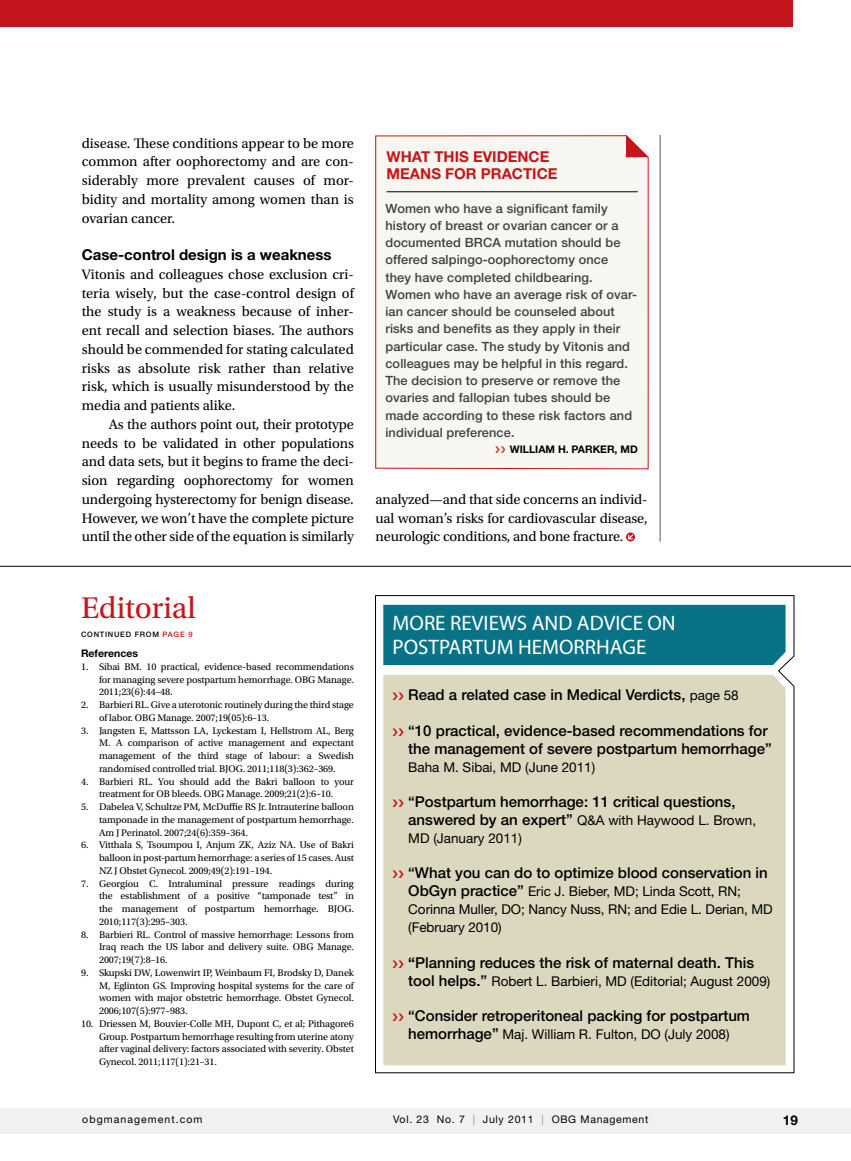
<style>
.page{position:relative;width:851px;height:1161px;background:#fff}
.page>*{position:absolute;margin:0;border:0;box-sizing:border-box;transform-origin:0 0}
.t1{font:31.5px "Utopia Std";letter-spacing:-.005em;color:#c4161c}
.t2{font:21px/24px "Myriad Pro";color:#fff}
.t3{font:500 15px/18px "Helvetica Neue LT Std";color:#000}
.t4{font:700 15px/17.2px "Helvetica Neue LT Std";letter-spacing:.12em;color:#c4161c}
.t5{font:700 15px "Helvetica Neue LT Std";color:#000}
.t6{font:14.4px/18.8px "Utopia Std";letter-spacing:-.005em;color:#000;text-align:justify}
.t7{font:13.5px/18px "Helvetica Neue LT Std";color:#000}
.t8{font:700 13.5px "Helvetica Neue LT Std";color:#000}
.t9{font:500 12.75px/17.2px "Helvetica Neue LT Std";letter-spacing:.01em;color:#414042}
.t10{font:10.5px "Helvetica Neue LT Std";letter-spacing:.065em;color:#000}
.t11{font:700 10.5px "Helvetica Neue LT Std";color:#000}
.t12{font:10.5px "Helvetica Neue LT Std";letter-spacing:.1em;color:#000}
.t13{font:10.2px/12.8px "Utopia Std";letter-spacing:-.01em;color:#000;text-align:justify}
.t14{font:500 7.5px "Helvetica Neue LT Std";color:#000}
.t15{font:500 7.5px "Helvetica Neue LT Std";color:#c4161c}
.s1{font-weight:400;font-size:13.5px}
.s2{font-weight:500;font-size:15px}
.s3{font-weight:700}
.s4{color:#939598}
</style>
<div class="page">
<div style="left:0;top:0;width:792px;height:27px;background:#c4161c"></div>
<hr style="left:659px;top:135px;width:1px;height:407px;background:#58595b">
<div style="left:0;top:1108px;width:850px;height:26px;background:#f1f1f2"></div>
<svg style="left:626px;top:532px;width:9px;height:10px"></svg>
<hr style="left:0;top:566px;width:850px;height:1px;background:#000">
<div style="left:375px;top:135px;width:273px;height:334px;background:#f7f6f0"></div>
<hr style="left:386px;top:192px;width:251px;height:1px;background:#000">
<svg style="left:625px;top:135px;width:23px;height:22px"></svg>
<svg style="left:375px;top:595px;width:419px;height:478px;background:#c3cdbc"></svg>
<svg style="left:495px;top:446px;width:10px;height:7px"></svg>
<svg style="left:393px;top:693px;width:10px;height:7px"></svg>
<svg style="left:393px;top:728px;width:10px;height:8px"></svg>
<svg style="left:393px;top:799px;width:10px;height:8px"></svg>
<svg style="left:393px;top:870px;width:10px;height:8px"></svg>
<svg style="left:393px;top:960px;width:10px;height:8px"></svg>
<svg style="left:393px;top:1014px;width:10px;height:7px"></svg>
<h3 class="t6" style="left:82px;top:134px;width:273px">disease. These conditions appear to be more common after oophorectomy and are con&shy;siderably more prevalent causes of mor&shy;bidity and mortality among women than is ovarian cancer.</h3>
<h3 class="t5" style="left:82px;top:246px;width:251px">Case-control design is a weakness</h3>
<p class="t6" style="left:82px;top:265px;width:273px">Vitonis and colleagues chose exclusion cri&shy;teria wisely, but the case-control design of the study is a weakness because of inher&shy;ent recall and selection biases. The authors should be commended for stating calculated risks as absolute risk rather than relative risk, which is usually misunderstood by the media and patients alike.</p>
<p class="t6" style="left:82px;top:415px;width:273px;text-indent:27px">As the authors point out, their prototype needs to be validated in other populations and data sets, but it begins to frame the deci&shy;sion regarding oophorectomy for women undergoing hysterectomy for benign disease.<br>However, we won’t have the complete picture until the other side of the equation is similarly</p>
<h1 class="t1" style="left:81px;top:591px;width:116px">Editorial</h1>
<p class="t14" style="left:81px;top:630px;width:66px">continued from</p>
<p class="t15" style="left:163px;top:630px;width:7px">pag</p>
<p class="t15" style="left:180px;top:630px;width:14px">e 9</p>
<p class="t11" style="left:81px;top:647px;width:58px">References</p>
<p class="t13" style="left:99px;top:660px;width:256px;text-indent:-18px">1. Sibai BM. 10 practical, evidence-based recommendations for managing severe postpartum hemorrhage. OBG Manage.<br>2011;23(6):44–48.</p>
<p class="t13" style="left:99px;top:699px;width:256px;text-indent:-18px">2. Barbieri RL. Give a uterotonic routinely during the third stage of labor. OBG Manage. 2007;19(05):6–13.</p>
<p class="t13" style="left:99px;top:724px;width:256px;text-indent:-18px">3. Jangsten E, Mattsson LA, Lyckestam I, Hellstrom AL, Berg M. A comparison of active management and expectant management of the third stage of labour: a Swedish randomised controlled trial. BJOG. 2011;118(3):362–369.</p>
<p class="t13" style="left:81px;top:775px;width:274px;text-align:center">4. Barbieri RL. You should add the Bakri balloon to your treatment for OB bleeds. OBG Manage. 2009;21(2):6–10.</p>
<p class="t13" style="left:99px;top:801px;width:256px;text-indent:-18px">5. Dabelea V, Schultze PM, McDuffie RS Jr. Intrauterine balloon tamponade in the management of postpartum hemorrhage.<br>Am J Perinatol. 2007;24(6):359–364.</p>
<p class="t13" style="left:99px;top:839px;width:256px;text-indent:-18px">6. Vitthala S, Tsoumpou I, Anjum ZK, Aziz NA. Use of Bakri balloon in post-partum hemorrhage: a series of 15 cases. Aust NZ J Obstet Gynecol. 2009;49(2):191–194.</p>
<p class="t13" style="left:99px;top:877px;width:256px;text-indent:-18px">7. Georgiou C. Intraluminal pressure readings during the establishment of a positive “tamponade test” in the management of postpartum hemorrhage. BJOG.<br>2010;117(3):295–303.</p>
<p class="t13" style="left:99px;top:928px;width:256px;text-indent:-18px">8. Barbieri RL. Control of massive hemorrhage: Lessons from Iraq reach the US labor and delivery suite. OBG Manage.<br>2007;19(7):8–16.</p>
<p class="t13" style="left:99px;top:966px;width:256px;text-indent:-18px">9. Skupski DW, Lowenwirt IP, Weinbaum FI, Brodsky D, Danek M, Eglinton GS. Improving hospital systems for the care of women with major obstetric hemorrhage. Obstet Gynecol.<br>2006;107(5):977–983.</p>
<p class="t13" style="left:99px;top:1017px;width:256px;text-indent:-18px">10. Driessen M, Bouvier-Colle MH, Dupont C, et al; Pithagore6<br>Group. Postpartum hemorrhage resulting from uterine atony after vaginal delivery: factors associated with severity. Obstet Gynecol. 2011;117(1):21–31.</p>
<h3 class="t4" style="left:386px;top:148px;width:164px">What this evidence means for prac</h3>
<h3 class="t4" style="left:523px;top:165px;width:36px">tice</h3>
<p class="t9" style="left:385px;top:199px;width:253px">Women who have a significant family history of breast or ovarian cancer or a documented BRCA mutation should be offered salpingo-oophorectomy once they have completed childbearing.<br>Women who have an average risk of ovar&shy;ian cancer should be counseled about risks and benefits as they apply in their particular case. The study by Vitonis and colleagues may be helpful in this regard.<br>The decision to preserve or remove the ovaries and fallopian tubes should be made according to these risk factors and individual preference.</p>
<p class="t11" style="left:510px;top:443px;width:70px">William H. Par</p>
<p class="t11" style="left:592px;top:443px;width:47px">ker, MD</p>
<h3 class="t6" style="left:375px;top:490px;width:273px">analyzed—and that side concerns an individ&shy;ual woman’s risks for cardiovascular disease, neurologic conditions, and bone fracture.</h3>
<h2 class="t2" style="left:392px;top:610px;width:285px">MORE REVIEWS AND ADVICE ON<br>POSTPARTUM HEMORRHAGE</h2>
<h3 class="t3" style="left:408px;top:686px;width:332px">Read a related case in Medical Verdicts, <span class="s1">page 58</span></h3>
<h3 class="t3" style="left:408px;top:721px;width:365px">“10 practical, evidence-based recommendations for the management of severe postpartum hemorrhage”</h3>
<h3 class="t7" style="left:408px;top:758px;width:188px">Baha M. Sibai, MD (June 2011)</h3>
<h3 class="t3" style="left:408px;top:792px;width:329px">“Postpartum hemorrhage: 11 critical questions,</h3>
<h3 class="t7" style="left:408px;top:811px;width:349px"><span class="s2">answered by an expert”</span> Q&amp;A with Haywood L. Brown,<br>MD (January 2011)</h3>
<h3 class="t3" style="left:408px;top:864px;width:361px">“What you can do to optimize blood conservation in</h3>
<h3 class="t7" style="left:408px;top:882px;width:366px"><span class="s2">ObGyn practice”</span> Eric J. Bieber, MD; Linda Scott, RN;<br>Corinna Muller, DO; Nancy Nuss, RN; and Edie L. Derian, MD (February 2010)</h3>
<h3 class="t3" style="left:408px;top:954px;width:347px"><span class="s3">“</span>Planning reduces the risk of maternal death. This</h3>
<h3 class="t7" style="left:408px;top:972px;width:363px"><span class="s2">tool helps.”</span> Robert L. Barbieri, MD (Editorial; August 2009)</h3>
<h3 class="t3" style="left:408px;top:1007px;width:343px">“Consider retroperitoneal packing for postpartum</h3>
<h3 class="t7" style="left:408px;top:1025px;width:323px"><span class="s2">hemorrhage”</span> Maj. William R. Fulton, DO (July 2008)</h3>
<p class="t12" style="left:82px;top:1114px;width:122px">obgmanagement.com</p>
<p class="t10" style="left:393px;top:1114px;width:257px">Vol. 23 No. 7 <span class="s4">|</span> July 2011 <span class="s4">|</span> OBG Management</p>
<h3 class="t8" style="left:782px;top:1112px;width:17px">19</h3>
</div>
